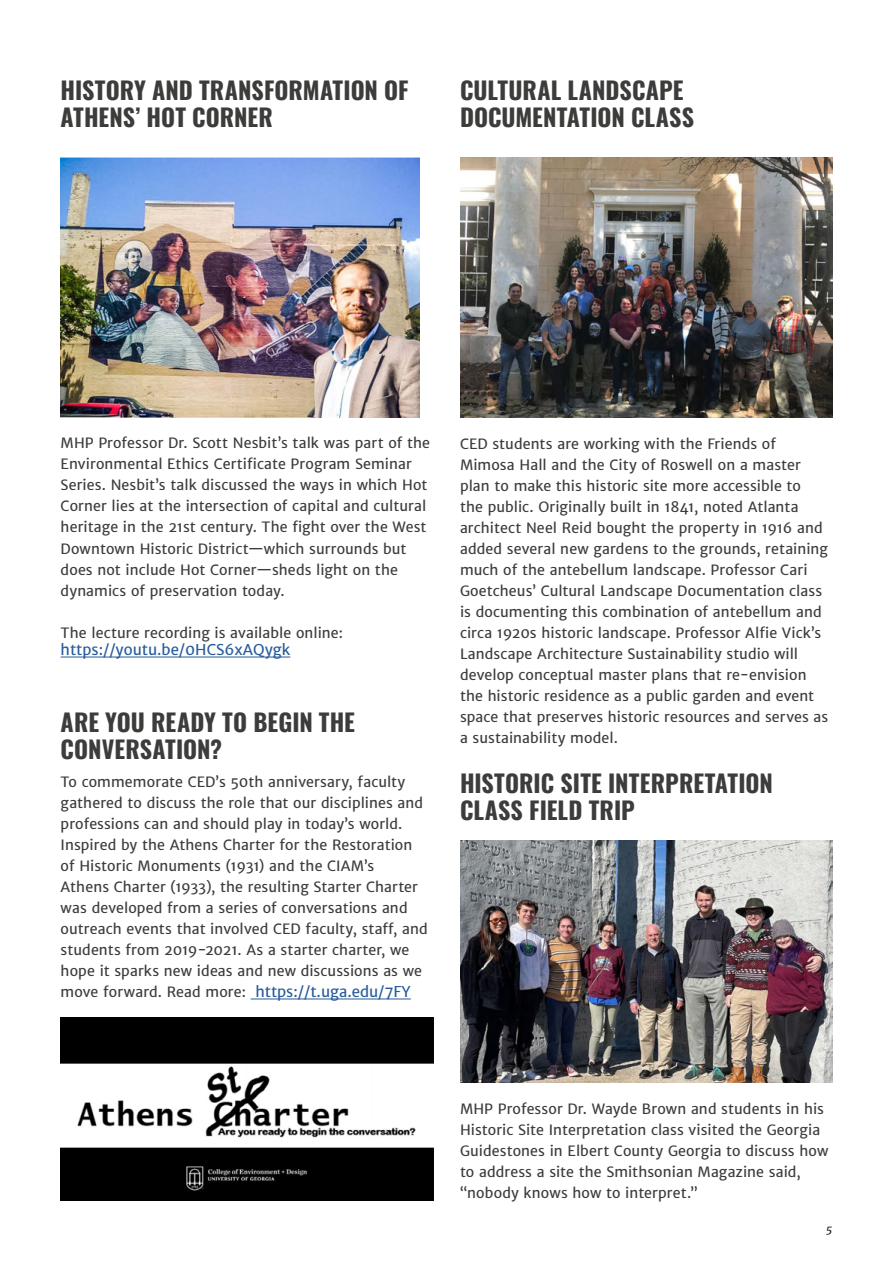
<style>
.page{position:relative;width:893px;height:1263px;background:#fff}
.page>*{position:absolute;margin:0;border:0;box-sizing:border-box;transform-origin:0 0}
.t1{font:24px/27px "Oswald";color:#3c3c3b}
.t2{font:15px "Merriweather Sans";color:#275b9b}
.t3{font:14.25px/21px "Merriweather Sans";letter-spacing:.005em;color:#3c3c3b}
.t4{font:italic 11.25px "Merriweather Sans";color:#1d1d1b}
.s1{font-size:15px;color:#275b9b}
</style>
<div class="page">
<hr style="left:61px;top:656px;width:229px;height:1px;background:#275b9b">
<hr style="left:251px;top:998px;width:160px;height:1px;background:#275b9b">
<img style="left:61px;top:158px;width:358px;height:259px">
<img style="left:61px;top:1018px;width:373px;height:182px">
<img style="left:460px;top:158px;width:372px;height:259px">
<img style="left:460px;top:840px;width:372px;height:243px">
<p class="t1" style="left:61px;top:75px;width:349px">HISTORY AND TRANSFORMATION OF<br>ATHENS’ HOT CORNER</p>
<p class="t1" style="left:460px;top:75px;width:236px">CULTURAL LANDSCAPE<br>DOCUMENTATION CLASS</p>
<p class="t3" style="left:61px;top:433px;width:371px">MHP Professor Dr. Scott Nesbit’s talk was part of the Environmental Ethics Certificate Program Seminar Series. Nesbit’s talk discussed the ways in which Hot Corner lies at the intersection of capital and cultural heritage in the 21st century. The fight over the West Downtown Historic District—which surrounds but does not include Hot Corner—sheds light on the dynamics of preservation today.</p>
<p class="t3" style="left:61px;top:622px;width:284px">The lecture recording is available online:</p>
<p class="t2" style="left:61px;top:640px;width:231px">https://youtu.be/0HCS6xAQygk</p>
<p class="t3" style="left:460px;top:433px;width:370px">CED students are working with the Friends of Mimosa Hall and the City of Roswell on a master plan to make this historic site more accessible to<br>the public. Originally built in 1841, noted Atlanta architect Neel Reid bought the property in 1916 and added several new gardens to the grounds, retaining much of the antebellum landscape. Professor Cari Goetcheus’ Cultural Landscape Documentation class is documenting this combination of antebellum and circa 1920s historic landscape. Professor Alfie Vick’s Landscape Architecture Sustainability studio will develop conceptual master plans that re-envision the historic residence as a public garden and event space that preserves historic resources and serves as a sustainability model.</p>
<p class="t1" style="left:61px;top:706px;width:296px">ARE YOU READY TO BEGIN THE<br>CONVERSATION?</p>
<p class="t3" style="left:61px;top:772px;width:369px">To commemorate CED’s 50th anniversary, faculty gathered to discuss the role that our disciplines and professions can and should play in today’s world.<br>Inspired by the Athens Charter for the Restoration of Historic Monuments (1931) and the CIAM’s<br>Athens Charter (1933), the resulting Starter Charter was developed from a series of conversations and outreach events that involved CED faculty, staff, and students from 2019-2021. As a starter charter, we hope it sparks new ideas and new discussions as we move forward. Read more: <span class="s1">https://t.uga.edu/7FY</span></p>
<p class="t1" style="left:460px;top:767px;width:314px">HISTORIC SITE INTERPRETATION<br>CLASS FIELD TRIP</p>
<p class="t3" style="left:460px;top:1098px;width:370px">MHP Professor Dr. Wayde Brown and students in his Historic Site Interpretation class visited the Georgia Guidestones in Elbert County Georgia to discuss how to address a site the Smithsonian Magazine said, “nobody knows how to interpret.”</p>
<p class="t4" style="left:826px;top:1221px;width:8px">5</p>
</div>
